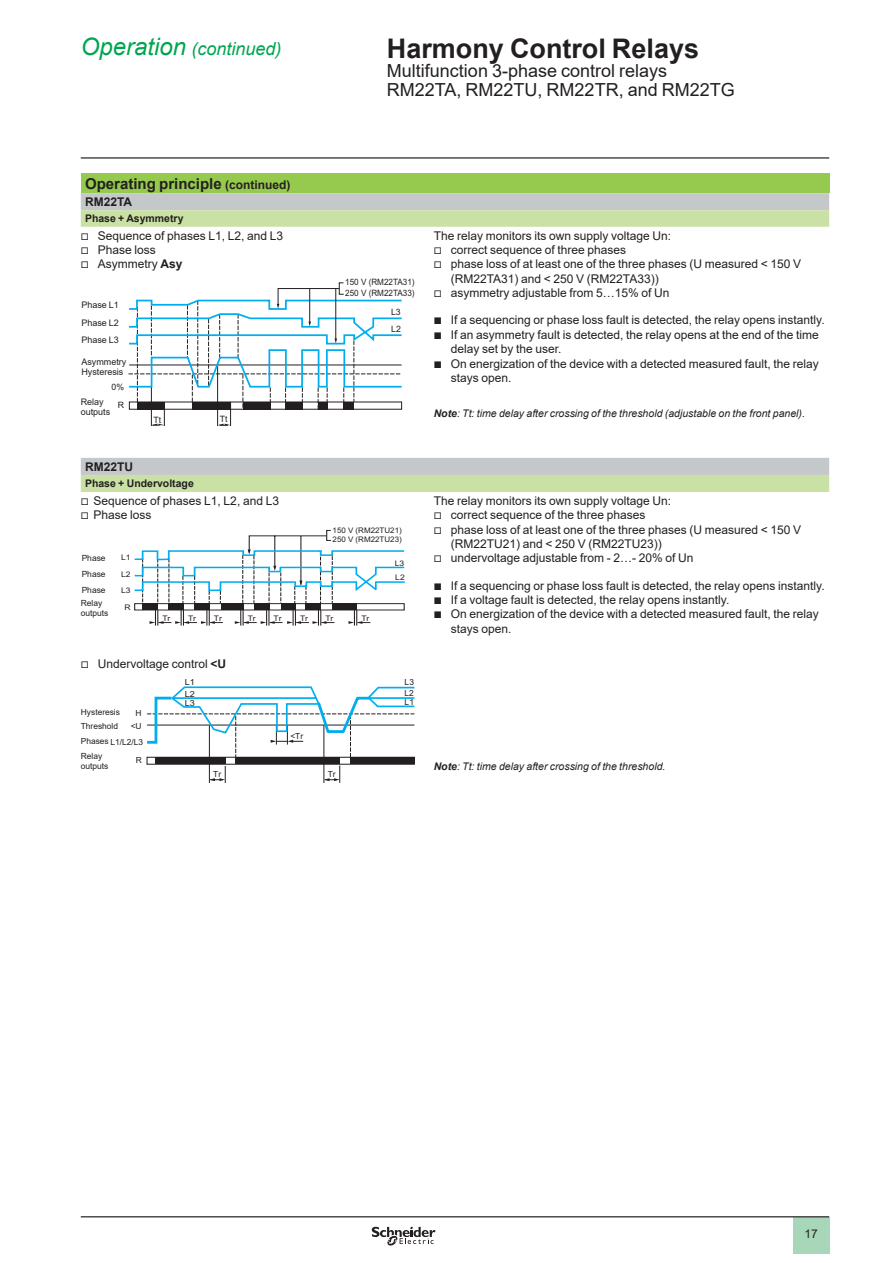
<style>
.page{position:relative;width:893px;height:1263px;background:#fff}
.page>*{position:absolute;margin:0;border:0;box-sizing:border-box;transform-origin:0 0}
.t1{font:700 27px "Arial";color:#231f20}
.t2{font:18px/19px "Arial";color:#231f20}
.t3{font:italic 18px "Arial";color:#00a54f}
.t4{font:700 15px "Arial";color:#231f20}
.t5{font:12px/14.4px "Arial";color:#231f20}
.t6{font:700 12px "Arial";color:#231f20}
.t7{font:italic 10.5px "Arial";color:#231f20}
.t8{font:700 10.5px "Arial";color:#231f20}
.t9{font:9px/10.5px "Arial";color:#231f20}
.t10{font:8.7px/10.5px "Arial";color:#231f20;scale:.93 1}
.t11{font:8.7px "Arial";color:#231f20}
.t12{font:8.4px/9.9px "Arial";color:#231f20}
.t13{font:8.4px/11.4px "Arial";color:#231f20;scale:1.09 1}
.t14{font:7.65px/9.1px "Arial";color:#231f20;scale:1.04 1}
.t15{font:7.65px/16.4px "Arial";color:#231f20;scale:1.12 1}
.s1{font-size:24px}
.s2{font-size:12px}
.s3{font-family:"Graph Schneider"}
.s4{font-weight:700}
</style>
<div class="page">
<hr style="left:81px;top:157px;width:748px;height:2px;background:#231f20">
<div style="left:793px;top:1217px;width:36px;height:37px;background:#a7d7b8"></div>
<hr style="left:81px;top:1216px;width:748px;height:1px;background:#231f20">
<svg style="left:372px;top:1226px;width:63px;height:20px"></svg>
<div style="left:81px;top:174px;width:748px;height:19px;background:#96ca4e"></div>
<div style="left:81px;top:193px;width:748px;height:17px;background:#c5c8cb"></div>
<svg style="left:81px;top:210px;width:748px;height:282px"></svg>
<div style="left:112px;top:278px;width:303px;height:147px;background:#fff"></div>
<svg style="left:127px;top:288px;width:276px;height:138px"></svg>
<div style="left:339px;top:283px;width:5px;height:11px;border:1px solid #231f20"></div>
<div style="left:142px;top:604px;width:16px;height:6px;background:#231f20"></div>
<div style="left:168px;top:604px;width:15px;height:6px;background:#231f20"></div>
<div style="left:194px;top:604px;width:15px;height:6px;background:#231f20"></div>
<div style="left:221px;top:604px;width:22px;height:6px;background:#231f20"></div>
<div style="left:255px;top:604px;width:15px;height:6px;background:#231f20"></div>
<div style="left:282px;top:603px;width:14px;height:7px;background:#231f20"></div>
<div style="left:306px;top:603px;width:15px;height:7px;background:#231f20"></div>
<div style="left:333px;top:604px;width:24px;height:6px;background:#231f20"></div>
<div style="left:134px;top:603px;width:270px;height:7px;border:1px solid #231f20"></div>
<svg style="left:134px;top:535px;width:271px;height:68px"></svg>
<div style="left:326px;top:530px;width:5px;height:11px;border:1px solid #231f20"></div>
<svg style="left:150px;top:610px;width:73px;height:16px"></svg>
<svg style="left:235px;top:610px;width:99px;height:16px"></svg>
<svg style="left:348px;top:610px;width:22px;height:16px"></svg>
<svg style="left:210px;top:766px;width:16px;height:16px"></svg>
<hr style="left:209px;top:725px;width:1px;height:57px;background:#231f20">
<svg style="left:325px;top:765px;width:15px;height:17px"></svg>
<hr style="left:324px;top:725px;width:1px;height:57px;background:#231f20">
<div style="left:155px;top:757px;width:70px;height:7px;background:#231f20"></div>
<div style="left:235px;top:757px;width:105px;height:7px;background:#231f20"></div>
<div style="left:350px;top:757px;width:64px;height:7px;background:#231f20"></div>
<svg style="left:146px;top:686px;width:269px;height:71px"></svg>
<h2 class="t3" style="left:81px;top:37px;width:202px"><span class="s1">Operation</span> (continued)</h2>
<p class="t4" style="left:85px;top:173px;width:207px">Operating principle <span class="s2">(continued)</span></p>
<p class="t6" style="left:85px;top:193px;width:49px">RM22TA</p>
<p class="t8" style="left:85px;top:211px;width:100px">Phase + Asymmetry</p>
<p class="t5" style="left:81px;top:228px;width:204px"><span class="s3">v</span> Sequence of phases L1, L2, and L3 <span class="s3">v</span> Phase loss<br><span class="s3">v</span> Asymmetry <span class="s4">Asy</span></p>
<p class="t9" style="left:81px;top:299px;width:39px">Phase L1</p>
<p class="t9" style="left:81px;top:317px;width:39px">Phase L2</p>
<p class="t9" style="left:81px;top:335px;width:39px">Phase L3</p>
<p class="t9" style="left:81px;top:357px;width:46px">Asymmetry</p>
<p class="t9" style="left:81px;top:396px;width:31px">Relay outputs</p>
<p class="t9" style="left:81px;top:366px;width:44px">Hysteresis</p>
<p class="t11" style="left:112px;top:381px;width:14px">0%</p>
<p class="t11" style="left:118px;top:399px;width:8px">R</p>
<p class="t11" style="left:153px;top:414px;width:9px">Tt</p>
<p class="t11" style="left:220px;top:413px;width:9px">Tt</p>
<h1 class="t1" style="left:387px;top:29px;width:314px">Harmony Control Relays</h1>
<h2 class="t2" style="left:387px;top:61px;width:349px">Multifunction 3-phase control relays<br>RM22TA, RM22TU, RM22TR, and RM22TG</h2>
<p class="t10" style="left:345px;top:277px;width:76px">150 V (RM22TA31)<br>250 V (RM22TA33)</p>
<p class="t11" style="left:391px;top:306px;width:11px">L3</p>
<p class="t11" style="left:391px;top:323px;width:11px">L2</p>
<p class="t5" style="left:434px;top:228px;width:239px">The relay monitors its own supply voltage Un:</p>
<p class="t5" style="left:434px;top:242px;width:194px"><span class="s3">v</span> correct sequence of three phases</p>
<p class="t5" style="left:434px;top:257px;width:369px"><span class="s3">v</span> phase loss of at least one of the three phases (U measured &lt; 150 V</p>
<p class="t5" style="left:451px;top:271px;width:209px">(RM22TA31) and &lt; 250 V (RM22TA33))</p>
<p class="t5" style="left:434px;top:286px;width:237px"><span class="s3">v</span> asymmetry adjustable from 5…15% of Un</p>
<p class="t5" style="left:434px;top:313px;width:392px"><span class="s3">b</span> If a sequencing or phase loss fault is detected, the relay opens instantly.</p>
<p class="t5" style="left:434px;top:327px;width:387px"><span class="s3">b</span> If an asymmetry fault is detected, the relay opens at the end of the time</p>
<p class="t5" style="left:451px;top:342px;width:112px">delay set by the user.</p>
<p class="t5" style="left:434px;top:356px;width:387px"><span class="s3">b</span> On energization of the device with a detected measured fault, the relay</p>
<p class="t5" style="left:451px;top:370px;width:62px">stays open.</p>
<p class="t7" style="left:434px;top:406px;width:373px"><span class="s4">Note</span>: Tt: time delay after crossing of the threshold (adjustable on the front panel).</p>
<p class="t6" style="left:85px;top:458px;width:49px">RM22TU</p>
<p class="t8" style="left:85px;top:476px;width:110px">Phase + Undervoltage</p>
<p class="t5" style="left:81px;top:493px;width:200px"><span class="s3">v</span> Sequence of phases L1, L2, and L3 <span class="s3">v</span> Phase loss</p>
<p class="t12" style="left:82px;top:553px;width:25px">Phase</p>
<p class="t12" style="left:81px;top:598px;width:29px">Relay outputs</p>
<p class="t12" style="left:82px;top:569px;width:25px">Phase</p>
<p class="t12" style="left:82px;top:585px;width:25px">Phase</p>
<p class="t15" style="left:121px;top:549px;width:10px;text-align:justify">L1<br>L2<br>L3</p>
<p class="t15" style="left:125px;top:599px;width:7px">R</p>
<p class="t14" style="left:333px;top:525px;width:68px">150 V (RM22TU21)<br>250 V (RM22TU23)</p>
<p class="t15" style="left:395px;top:556px;width:10px;line-height:14.2px">L3<br>L2</p>
<p class="t15" style="left:162px;top:610px;width:9px">Tr</p>
<p class="t15" style="left:188px;top:610px;width:9px">Tr</p>
<p class="t15" style="left:214px;top:610px;width:9px">Tr</p>
<p class="t15" style="left:248px;top:610px;width:9px">Tr</p>
<p class="t15" style="left:274px;top:610px;width:9px">Tr</p>
<p class="t15" style="left:300px;top:610px;width:9px">Tr</p>
<p class="t15" style="left:325px;top:610px;width:9px">Tr</p>
<p class="t15" style="left:361px;top:610px;width:9px">Tr</p>
<p class="t5" style="left:81px;top:656px;width:147px"><span class="s3">v</span> Undervoltage control <span class="s4">&lt;U</span></p>
<p class="t12" style="left:81px;top:707px;width:41px">Hysteresis</p>
<p class="t12" style="left:81px;top:751px;width:29px">Relay outputs</p>
<p class="t12" style="left:136px;top:708px;width:8px">H</p>
<p class="t12" style="left:81px;top:720px;width:39px">Threshold</p>
<p class="t12" style="left:131px;top:721px;width:12px">&lt;U</p>
<p class="t12" style="left:81px;top:736px;width:29px">Phases</p>
<p class="t12" style="left:110px;top:737px;width:34px">L1/L2/L3</p>
<p class="t12" style="left:136px;top:755px;width:8px">R</p>
<p class="t13" style="left:185px;top:676px;width:11px">L1<br>L2</p>
<p class="t13" style="left:185px;top:697px;width:11px">L3</p>
<p class="t12" style="left:290px;top:731px;width:14px">&lt;Tr</p>
<p class="t12" style="left:213px;top:769px;width:9px">Tr</p>
<p class="t12" style="left:328px;top:769px;width:9px">Tr</p>
<p class="t12" style="left:405px;top:677px;width:11px">L3</p>
<p class="t12" style="left:405px;top:697px;width:11px">L1</p>
<p class="t12" style="left:405px;top:688px;width:11px">L2</p>
<p class="t5" style="left:434px;top:493px;width:239px">The relay monitors its own supply voltage Un:</p>
<p class="t5" style="left:434px;top:508px;width:213px"><span class="s3">v</span> correct sequence of the three phases</p>
<p class="t5" style="left:434px;top:522px;width:369px"><span class="s3">v</span> phase loss of at least one of the three phases (U measured &lt; 150 V</p>
<p class="t5" style="left:451px;top:536px;width:213px">(RM22TU21) and &lt; 250 V (RM22TU23))</p>
<p class="t5" style="left:434px;top:551px;width:261px"><span class="s3">v</span> undervoltage adjustable from - 2…- 20% of Un</p>
<p class="t5" style="left:434px;top:578px;width:392px"><span class="s3">b</span> If a sequencing or phase loss fault is detected, the relay opens instantly.</p>
<p class="t5" style="left:434px;top:592px;width:297px"><span class="s3">b</span> If a voltage fault is detected, the relay opens instantly.</p>
<p class="t5" style="left:434px;top:607px;width:387px"><span class="s3">b</span> On energization of the device with a detected measured fault, the relay</p>
<p class="t5" style="left:451px;top:621px;width:62px">stays open.</p>
<p class="t7" style="left:434px;top:759px;width:233px"><span class="s4">Note</span>: Tt: time delay after crossing of the threshold.</p>
<p class="t5" style="left:804px;top:1226px;width:15px">17</p>
</div>
